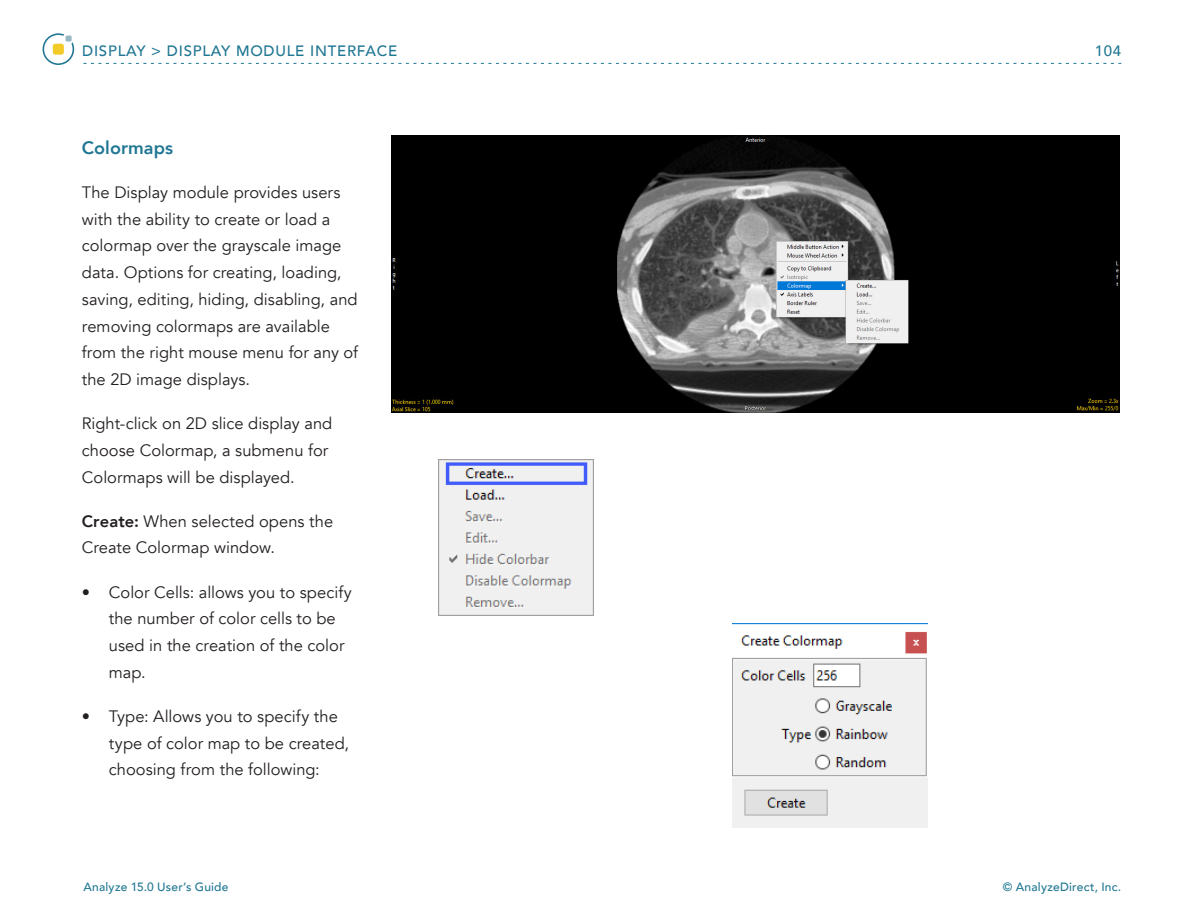
<style>
.page{position:relative;width:1188px;height:918px;background:#fff}
.page>*{position:absolute;margin:0;border:0;box-sizing:border-box;transform-origin:0 0}
.Emphasis_Subhead{font:800 18px "Avenir";letter-spacing:.005em;color:#207793}
.Text{font:16.5px/26.7px "Avenir";color:#231f20}
.t1{font:500 15px "Avenir";letter-spacing:.05em;color:#207793}
.t2{font:500 12px "Avenir";letter-spacing:.02em;color:#207793}
.s1{font-weight:800}
</style>
<div class="page">
<svg style="left:83px;top:63px;width:1038px;height:1px"></svg>
<svg style="left:43px;top:33px;width:31px;height:32px"></svg>
<img style="left:391px;top:135px;width:729px;height:278px">
<img style="left:439px;top:459px;width:155px;height:156px">
<img style="left:732px;top:623px;width:196px;height:205px">
<p class="t1" style="left:82px;top:38px;width:317px">DISPLAY &gt; DISPLAY MODULE INTERFACE</p>
<p class="Emphasis_Subhead" style="left:82px;top:134px;width:93px">Colormaps</p>
<p class="Text" style="left:82px;top:179px;width:278px">The Display module provides users with the ability to create or load a colormap over the grayscale image data. Options for creating, loading, saving, editing, hiding, disabling, and removing colormaps are available from the right mouse menu for any of the 2D image displays.</p>
<p class="Text" style="left:82px;top:410px;width:252px">Right-click on 2D slice display and choose Colormap, a submenu for<br>Colormaps will be displayed.</p>
<p class="Text" style="left:82px;top:508px;width:253px"><span class="s1">Create:</span> When selected opens the<br>Create Colormap window.</p>
<p class="Text" style="left:109px;top:579px;width:245px;text-indent:-27px">• Color Cells: allows you to specify the number of color cells to be used in the creation of the color map.</p>
<p class="Text" style="left:109px;top:703px;width:242px;text-indent:-27px">• Type: Allows you to specify the type of color map to be created, choosing from the following:</p>
<p class="t1" style="left:1095px;top:38px;width:28px">104</p>
<p class="t2" style="left:83px;top:876px;width:147px">Analyze 15.0 User’s Guide</p>
<p class="t2" style="left:1003px;top:876px;width:120px">© AnalyzeDirect, Inc.</p>
</div>
